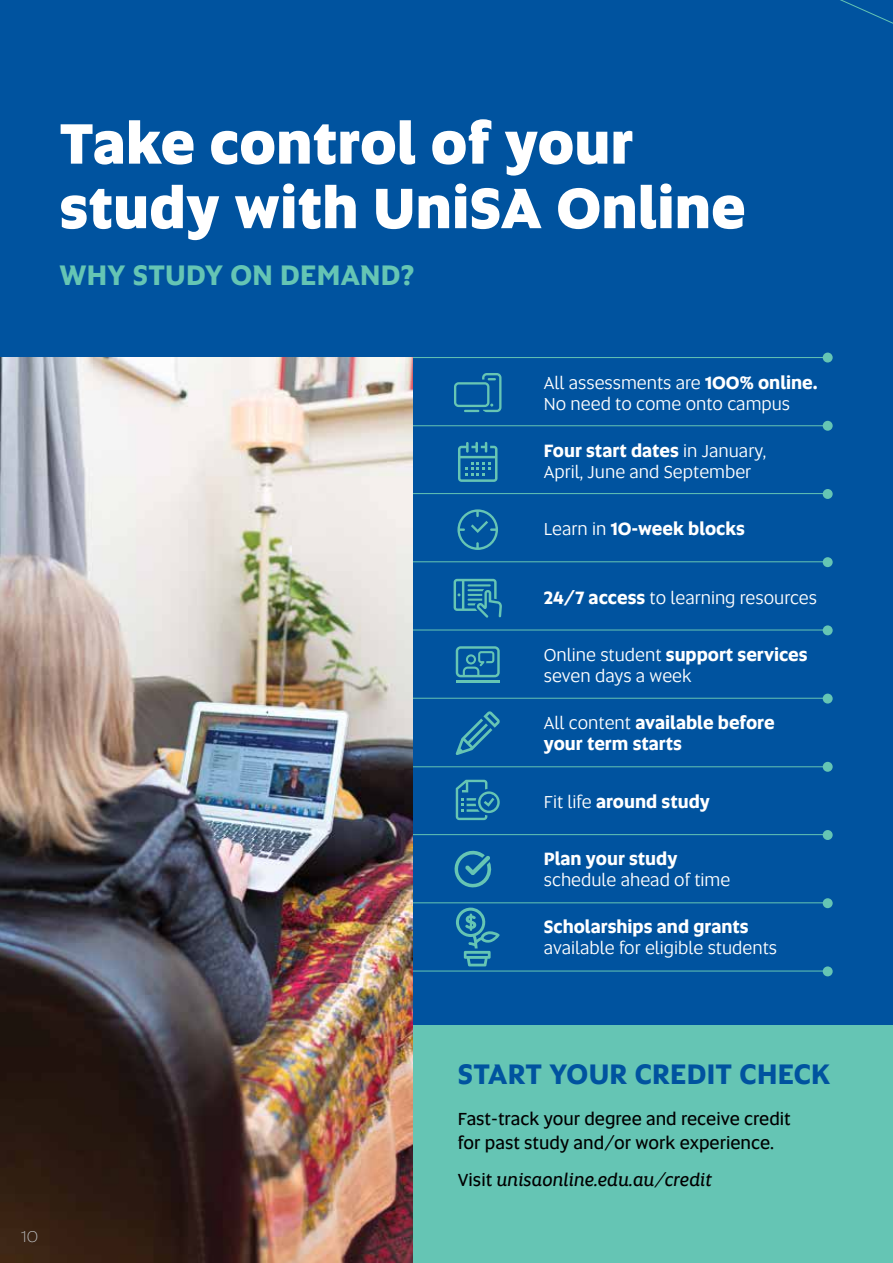
<style>
.page{position:relative;width:893px;height:1263px;background:#00539f}
.page>*{position:absolute;margin:0;border:0;box-sizing:border-box;transform-origin:0 0}
.t1{font:800 57px/64.5px "Altis Uni SA";letter-spacing:.01em;color:#fff}
.t2{font:700 28.5px "Altis Uni SA";letter-spacing:.01em;color:#00539f}
.t3{font:700 28.5px "Altis Uni SA";letter-spacing:.01em;color:#65c5b4}
.t4{font:18px/21px "Altis Uni SA";color:#fff}
.t5{font:700 18px/21px "Altis Uni SA";color:#fff}
.t6{font:18px/24px "Altis Uni SA";color:#000}
.t7{font:italic 18px "Altis Uni SA";color:#000}
.t8{font:300 16.5px "Altis Uni SA";color:#bcbec0}
.s1{font-weight:700}
.s2{font-weight:400}
.s3{font-style:normal}
</style>
<div class="page">
<div style="left:413px;top:1025px;width:480px;height:238px;background:#65c5b4"></div>
<svg style="left:456px;top:907px;width:44px;height:59px"></svg>
<svg style="left:840px;top:0;width:53px;height:24px"></svg>
<svg style="left:458px;top:442px;width:39px;height:40px"></svg>
<svg style="left:456px;top:780px;width:44px;height:40px"></svg>
<svg style="left:455px;top:851px;width:36px;height:36px"></svg>
<svg style="left:454px;top:373px;width:47px;height:39px"></svg>
<svg style="left:456px;top:711px;width:44px;height:43px"></svg>
<svg style="left:454px;top:579px;width:48px;height:39px"></svg>
<hr style="left:456px;top:680px;width:44px;height:3px;background:#66c5b4">
<svg style="left:456px;top:646px;width:44px;height:31px"></svg>
<svg style="left:457px;top:509px;width:41px;height:41px"></svg>
<hr style="left:413px;top:425px;width:415px;height:1px;background:#65c5b4">
<div style="left:823px;top:421px;width:10px;height:10px;background:#65c5b4;border-radius:50%"></div>
<hr style="left:413px;top:357px;width:415px;height:1px;background:#65c5b4">
<div style="left:823px;top:353px;width:10px;height:9px;background:#65c5b4;border-radius:50%"></div>
<hr style="left:413px;top:493px;width:415px;height:1px;background:#65c5b4">
<div style="left:823px;top:489px;width:10px;height:10px;background:#65c5b4;border-radius:50%"></div>
<hr style="left:413px;top:561px;width:415px;height:1px;background:#65c5b4">
<div style="left:823px;top:557px;width:10px;height:10px;background:#65c5b4;border-radius:50%"></div>
<hr style="left:413px;top:630px;width:415px;height:1px;background:#65c5b4">
<div style="left:823px;top:625px;width:10px;height:10px;background:#65c5b4;border-radius:50%"></div>
<hr style="left:413px;top:698px;width:415px;height:1px;background:#65c5b4">
<div style="left:823px;top:694px;width:10px;height:9px;background:#65c5b4;border-radius:50%"></div>
<hr style="left:413px;top:766px;width:415px;height:1px;background:#65c5b4">
<div style="left:823px;top:762px;width:10px;height:10px;background:#65c5b4;border-radius:50%"></div>
<hr style="left:413px;top:902px;width:415px;height:1px;background:#65c5b4">
<div style="left:823px;top:898px;width:10px;height:10px;background:#65c5b4;border-radius:50%"></div>
<hr style="left:413px;top:971px;width:415px;height:1px;background:#65c5b4">
<div style="left:823px;top:966px;width:10px;height:10px;background:#65c5b4;border-radius:50%"></div>
<hr style="left:413px;top:834px;width:415px;height:1px;background:#65c5b4">
<div style="left:823px;top:830px;width:10px;height:10px;background:#65c5b4;border-radius:50%"></div>
<img style="left:0;top:357px;width:413px;height:906px">
<h1 class="t1" style="left:60px;top:108px;width:687px">Take control of your study with UniSA Online</h1>
<h2 class="t3" style="left:60px;top:254px;width:356px">WHY STUDY ON DEMAND?</h2>
<p class="t4" style="left:544px;top:372px;width:275px">All assessments are <span class="s1">100% online.<br></span>No need to come onto campus</p>
<p class="t4" style="left:544px;top:440px;width:224px"><span class="s1">Four start dates</span> in January,<br>April, June and September</p>
<p class="t5" style="left:544px;top:518px;width:203px"><span class="s2">Learn in</span> 10-week blocks</p>
<p class="t4" style="left:544px;top:586px;width:275px"><span class="s1">24/7 access</span> to learning resources</p>
<p class="t4" style="left:544px;top:644px;width:265px">Online student <span class="s1">support services </span>seven days a week</p>
<p class="t5" style="left:544px;top:711px;width:232px"><span class="s2">All content</span> available before your term starts</p>
<p class="t5" style="left:544px;top:790px;width:168px"><span class="s2">Fit life</span> around study</p>
<p class="t5" style="left:544px;top:847px;width:135px">Plan your study</p>
<p class="t4" style="left:544px;top:869px;width:188px">schedule ahead of time</p>
<p class="t5" style="left:544px;top:915px;width:206px">Scholarships and grants</p>
<p class="t4" style="left:544px;top:937px;width:235px">available for eligible students</p>
<p class="t8" style="left:21px;top:1225px;width:19px">10</p>
<h2 class="t2" style="left:458px;top:1053px;width:374px">START YOUR CREDIT CHECK</h2>
<p class="t6" style="left:458px;top:1106px;width:334px">Fast-track your degree and receive credit for past study and/or work experience.</p>
<p class="t7" style="left:458px;top:1167px;width:256px"><span class="s3">Visit</span> unisaonline.edu.au/credit</p>
</div>
